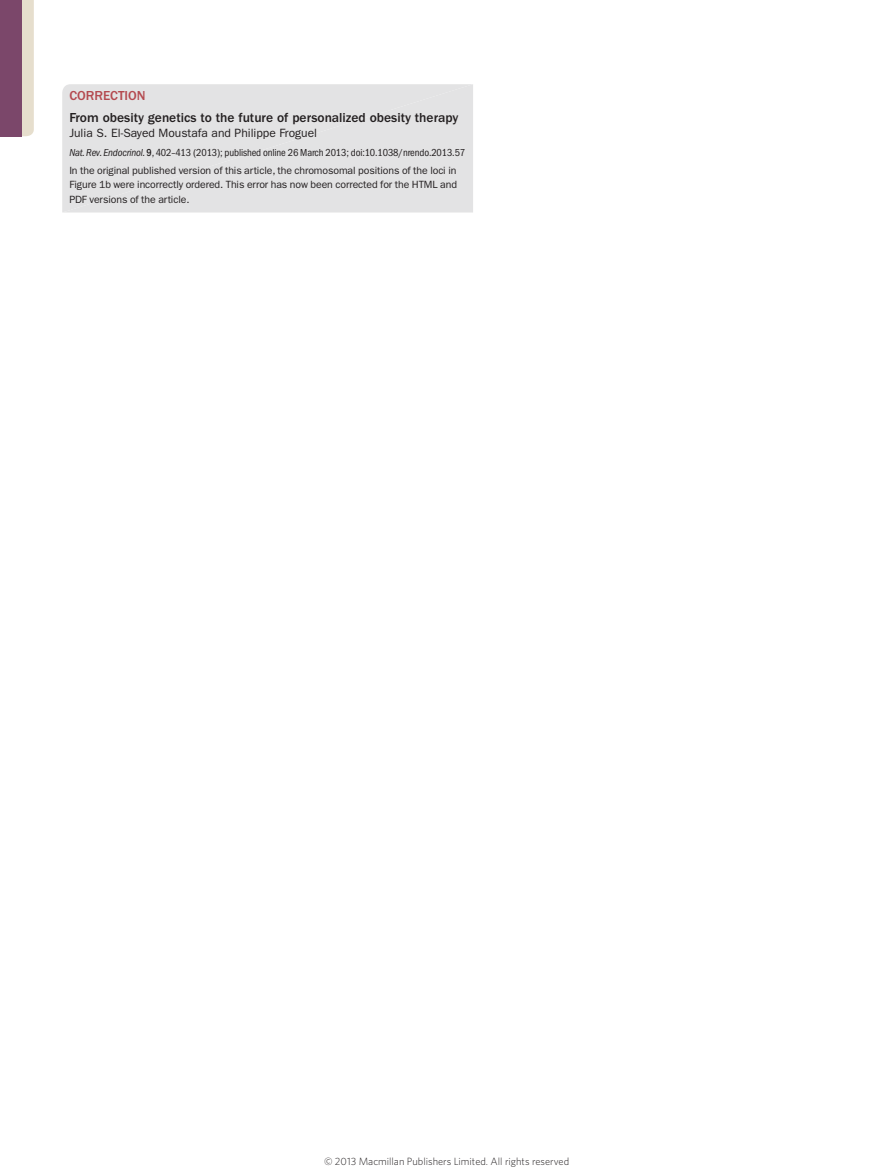
<style>
.page{position:relative;width:893px;height:1174px;background:#fff}
.page>*{position:absolute;margin:0;border:0;box-sizing:border-box;transform-origin:0 0}
.Erratum_title{font:500 13.5px "ITC Franklin Gothic Std";color:#231f20}
.Strapline{font:500 13.5px "ITC Franklin Gothic Std";letter-spacing:-.005em;color:#b44a50}
.Erratum_authors{font:12px "ITC Franklin Gothic Std";color:#231f20}
.Erratum_text{font:10.5px/14.2px "ITC Franklin Gothic Std";letter-spacing:-.01em;color:#231f20;text-align:justify}
.Erratum_reference{font:condensed 10.5px "ITC Franklin Gothic Std";letter-spacing:-.015em;color:#231f20}
.t1{font:300 10.5px "Whitney";color:#231f20}
.s1{font-style:italic}
.s2{font-weight:500}
</style>
<div class="page">
<div style="left:62px;top:84px;width:411px;height:128px;background:#e3e3e4"></div>
<div style="left:22px;top:0;width:12px;height:136px;background:#e6decd"></div>
<div style="left:0;top:0;width:22px;height:136px;background:#7b476a"></div>
<p class="Strapline" style="left:69px;top:88px;width:78px">CORRECTION</p>
<p class="Erratum_title" style="left:69px;top:110px;width:391px">From obesity genetics to the future of personalized obesity therapy</p>
<p class="Erratum_authors" style="left:69px;top:126px;width:249px">Julia S. El-Sayed Moustafa and Philippe Froguel</p>
<p class="Erratum_reference" style="left:69px;top:146px;width:397px"><span class="s1">Nat. Rev. Endocrinol.</span> <span class="s2">9</span>, 402–413 (2013); published online 26 March 2013; doi:10.1038/nrendo.2013.57</p>
<p class="Erratum_text" style="left:69px;top:164px;width:389px">In the original published version of this article, the chromosomal positions of the loci in Figure 1b were incorrectly ordered. This error has now been corrected for the HTML and PDF versions of the article.</p>
<p class="t1" style="left:324px;top:1154px;width:247px">© 2013 Macmillan Publishers Limited. All rights reserved</p>
</div>
